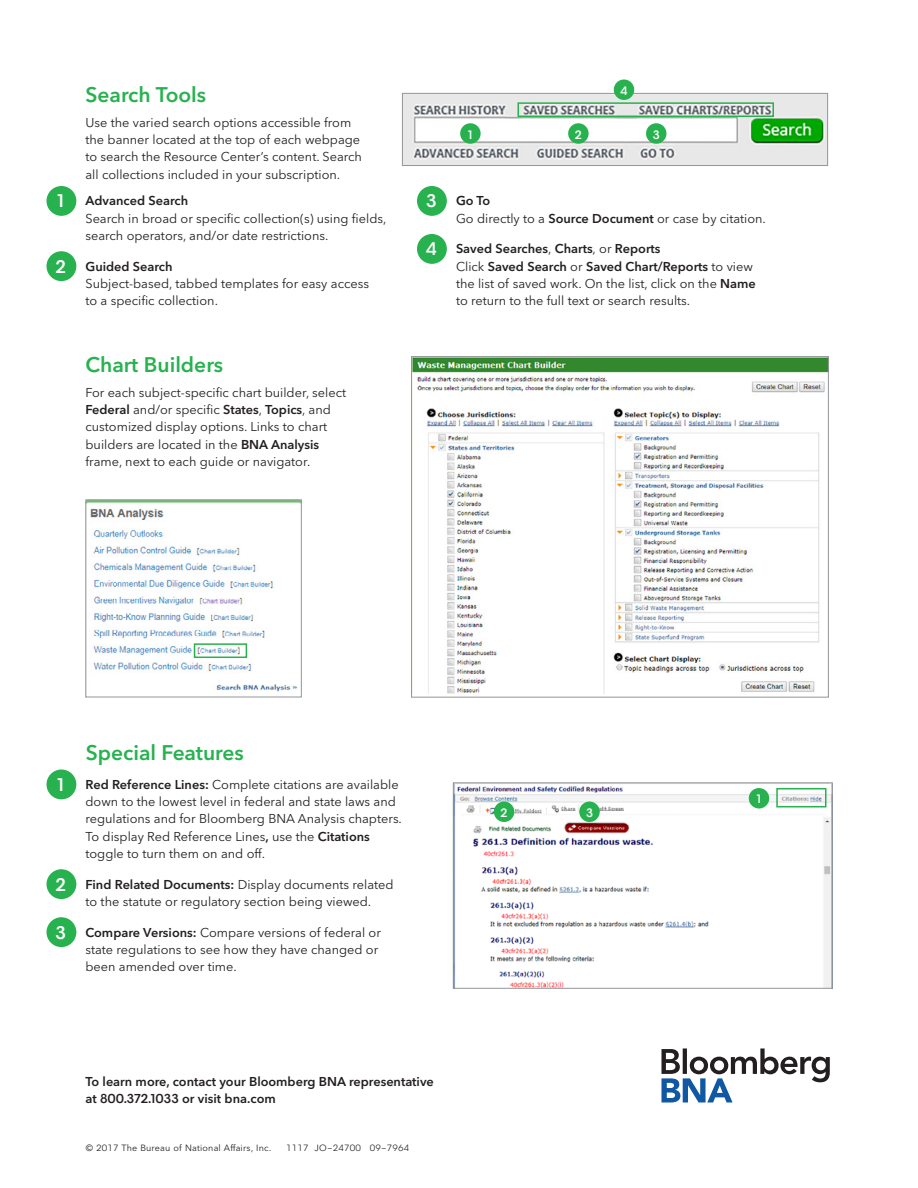
<style>
.page{position:relative;width:918px;height:1188px;background:#fff}
.page>*{position:absolute;margin:0;border:0;box-sizing:border-box;transform-origin:0 0}
.ORANGE_SUBHEAD{font:600 21px "Avenir Next P For BBG";color:#27b24f}
.subhead{font:600 21px "Avenir Next P For BBG";color:#27b24f}
.t1{font:600 18px "Avenir Next P For BBG";color:#fff}
.BBNA_main_screenshot{font:12.75px/17.2px "Avenir Next P For BBG";color:#231f20}
.t2{font:600 12.75px/17.2px "Avenir Next P For BBG";color:#231f20}
.BBNA_main_screenshot-2{font:600 12px "Avenir Next P For BBG";color:#fff}
.BNA_Copyright{font:9px "Avenir Next M For BBG";letter-spacing:.02em;color:#231f20}
.s1{font-weight:600}
</style>
<div class="page">
<svg style="left:662px;top:1048px;width:168px;height:54px"></svg>
<img style="left:404px;top:95px;width:422px;height:69px">
<div style="left:402px;top:93px;width:426px;height:73px;border:1px solid #939598"></div>
<div style="left:46px;top:186px;width:30px;height:30px;background:#27b24f;border-radius:50%"></div>
<div style="left:46px;top:251px;width:30px;height:30px;background:#27b24f;border-radius:50%"></div>
<div style="left:417px;top:186px;width:30px;height:30px;background:#27b24f;border-radius:50%"></div>
<div style="left:417px;top:234px;width:30px;height:30px;background:#27b24f;border-radius:50%"></div>
<img style="left:413px;top:358px;width:414px;height:336px">
<div style="left:411px;top:356px;width:418px;height:342px;border:1px solid #939598"></div>
<div style="left:46px;top:769px;width:30px;height:30px;background:#27b24f;border-radius:50%"></div>
<div style="left:46px;top:869px;width:30px;height:30px;background:#27b24f;border-radius:50%"></div>
<div style="left:46px;top:917px;width:30px;height:30px;background:#27b24f;border-radius:50%"></div>
<img style="left:455px;top:786px;width:376px;height:201px">
<div style="left:453px;top:783px;width:380px;height:206px;border:1px solid #939598"></div>
<div style="left:776px;top:788px;width:50px;height:19px;border:2px solid #27b24f"></div>
<img style="left:88px;top:502px;width:212px;height:190px">
<div style="left:86px;top:500px;width:216px;height:197px;border:1px solid #939598"></div>
<div style="left:194px;top:643px;width:53px;height:15px;border:2px solid #27b24f"></div>
<div style="left:518px;top:102px;width:256px;height:15px;border:2px solid #27b24f"></div>
<div style="left:460px;top:123px;width:21px;height:21px;background:#27b24f;border-radius:50%"></div>
<div style="left:568px;top:123px;width:21px;height:21px;background:#27b24f;border-radius:50%"></div>
<div style="left:646px;top:123px;width:20px;height:21px;background:#27b24f;border-radius:50%"></div>
<div style="left:614px;top:79px;width:20px;height:21px;background:#27b24f;border-radius:50%"></div>
<div style="left:749px;top:788px;width:20px;height:21px;background:#27b24f;border-radius:50%"></div>
<div style="left:494px;top:802px;width:20px;height:20px;background:#27b24f;border-radius:50%"></div>
<div style="left:579px;top:802px;width:21px;height:20px;background:#27b24f;border-radius:50%"></div>
<p class="subhead" style="left:86px;top:82px;width:122px">Search Tools</p>
<p class="BBNA_main_screenshot" style="left:86px;top:114px;width:278px">Use the varied search options accessible from the banner located at the top of each webpage to search the Resource Center’s content. Search all collections included in your subscription.</p>
<p class="t1" style="left:57px;top:190px;width:8px">1</p>
<p class="BBNA_main_screenshot" style="left:86px;top:192px;width:302px"><span class="s1">Advanced Search<br></span>Search in broad or specific collection(s) using fields, search operators, and/or date restrictions.</p>
<p class="t1" style="left:56px;top:255px;width:12px">2</p>
<p class="BBNA_main_screenshot" style="left:86px;top:258px;width:285px"><span class="s1">Guided Search<br></span>Subject-based, tabbed templates for easy access to a specific collection.</p>
<p class="ORANGE_SUBHEAD" style="left:86px;top:352px;width:139px">Chart Builders</p>
<p class="BBNA_main_screenshot" style="left:86px;top:384px;width:262px">For each subject-specific chart builder, select <span class="s1">Federal</span> and/or specific <span class="s1">States</span>, <span class="s1">Topics</span>, and customized display options. Links to chart builders are located in the <span class="s1">BNA Analysis </span>frame, next to each guide or navigator.</p>
<p class="BBNA_main_screenshot-2" style="left:621px;top:83px;width:8px">4</p>
<p class="BBNA_main_screenshot-2" style="left:468px;top:127px;width:6px">1</p>
<p class="BBNA_main_screenshot-2" style="left:575px;top:127px;width:8px">2</p>
<p class="BBNA_main_screenshot-2" style="left:653px;top:127px;width:9px">3</p>
<p class="t1" style="left:426px;top:190px;width:12px">3</p>
<p class="BBNA_main_screenshot" style="left:456px;top:192px;width:311px"><span class="s1">Go To<br></span>Go directly to a <span class="s1">Source Document</span> or case by citation.</p>
<p class="t1" style="left:426px;top:238px;width:12px">4</p>
<p class="BBNA_main_screenshot" style="left:456px;top:240px;width:301px"><span class="s1">Saved Searches</span>, <span class="s1">Charts</span>, or <span class="s1">Reports<br></span>Click <span class="s1">Saved Search</span> or <span class="s1">Saved Chart/Reports</span> to view the list of saved work. On the list, click on the <span class="s1">Name </span>to return to the full text or search results.</p>
<p class="ORANGE_SUBHEAD" style="left:86px;top:740px;width:160px">Special Features</p>
<p class="t1" style="left:57px;top:774px;width:8px">1</p>
<p class="BBNA_main_screenshot" style="left:86px;top:776px;width:318px"><span class="s1">Red Reference Lines:</span> Complete citations are available down to the lowest level in federal and state laws and regulations and for Bloomberg BNA Analysis chapters.<br>To display Red Reference Lines<span class="s1">,</span> use the <span class="s1">Citations </span>toggle to turn them on and off.</p>
<p class="t1" style="left:56px;top:873px;width:12px">2</p>
<p class="BBNA_main_screenshot" style="left:86px;top:876px;width:310px"><span class="s1">Find Related Documents:</span> Display documents related to the statute or regulatory section being viewed.</p>
<p class="t1" style="left:55px;top:921px;width:12px">3</p>
<p class="BBNA_main_screenshot" style="left:86px;top:924px;width:297px"><span class="s1">Compare Versions:</span> Compare versions of federal or state regulations to see how they have changed or been amended over time.</p>
<p class="BBNA_main_screenshot-2" style="left:501px;top:805px;width:8px">2</p>
<p class="BBNA_main_screenshot-2" style="left:586px;top:805px;width:9px">3</p>
<p class="BBNA_main_screenshot-2" style="left:757px;top:792px;width:6px">1</p>
<p class="t2" style="left:86px;top:1073px;width:350px">To learn more, contact your Bloomberg BNA representative at 800.372.1033 or visit bna.com</p>
<p class="BNA_Copyright" style="left:86px;top:1143px;width:187px">© 2017 The Bureau of National Affairs, Inc.</p>
<p class="BNA_Copyright" style="left:286px;top:1143px;width:125px">1117 JO-24700 09-7964</p>
</div>
